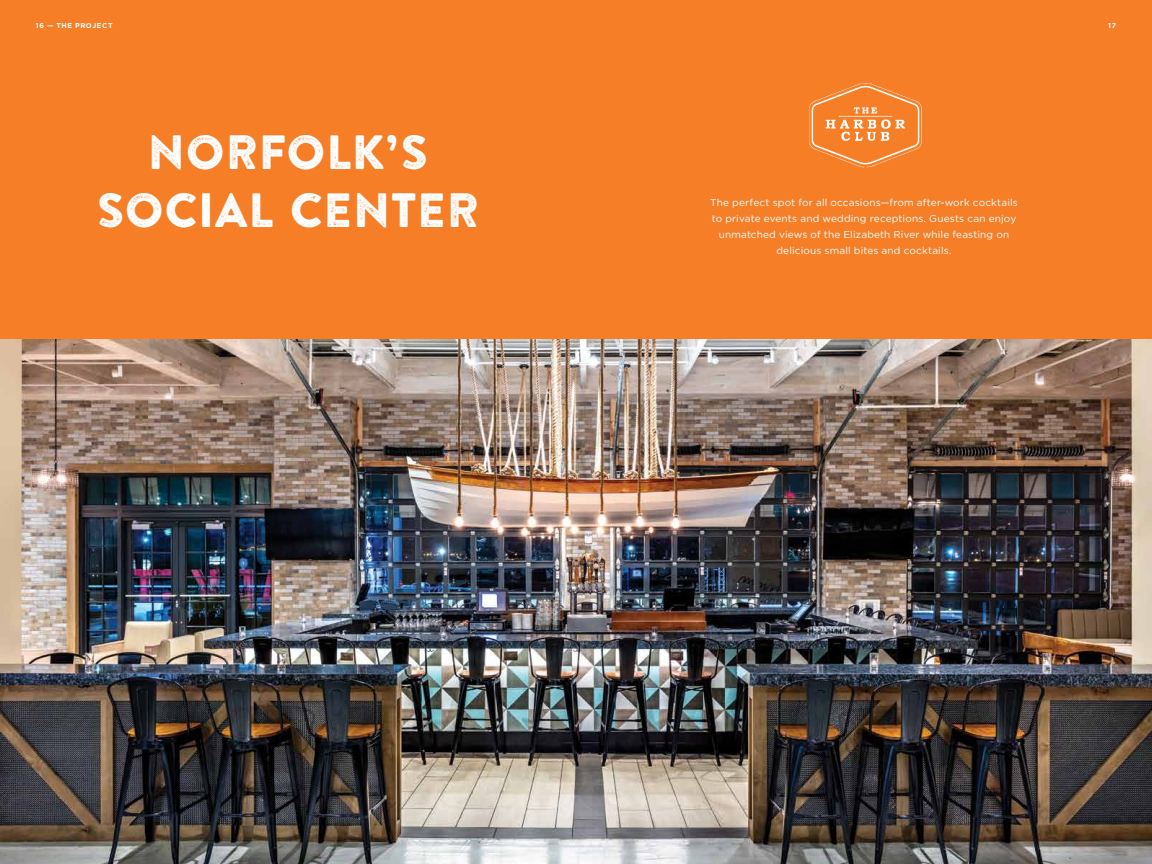
<style>
.page{position:relative;width:1152px;height:864px;background:#fff}
.page>*{position:absolute;margin:0;border:0;box-sizing:border-box;transform-origin:0 0}
.t1{font:48px/57.6px "Brandon Printed Two";letter-spacing:-.015em;color:#fff;text-align:center}
.t2{font:10px/16px "Gotham";letter-spacing:.015em;color:#fff;text-align:center}
.t3{font:700 7px "Gotham";letter-spacing:.085em;color:#fff}
</style>
<div class="page">
<img style="left:0;top:338px;width:1152px;height:526px">
<div style="left:0;top:0;width:1152px;height:338px;background:#f57e27"></div>
<img style="left:809px;top:83px;width:113px;height:85px">
<p class="t3" style="left:36px;top:21px;width:78px">16 — THE PROJECT</p>
<p class="t3" style="left:1108px;top:21px;width:9px">17</p>
<h1 class="t1" style="left:96px;top:123px;width:385px">NORFOLK’S<br>SOCIAL CENTER</h1>
<p class="t2" style="left:710px;top:195px;width:309px">The perfect spot for all occasions—from after-work cocktails to private events and wedding receptions. Guests can enjoy unmatched views of the Elizabeth River while feasting on delicious small bites and cocktails.</p>
</div>
